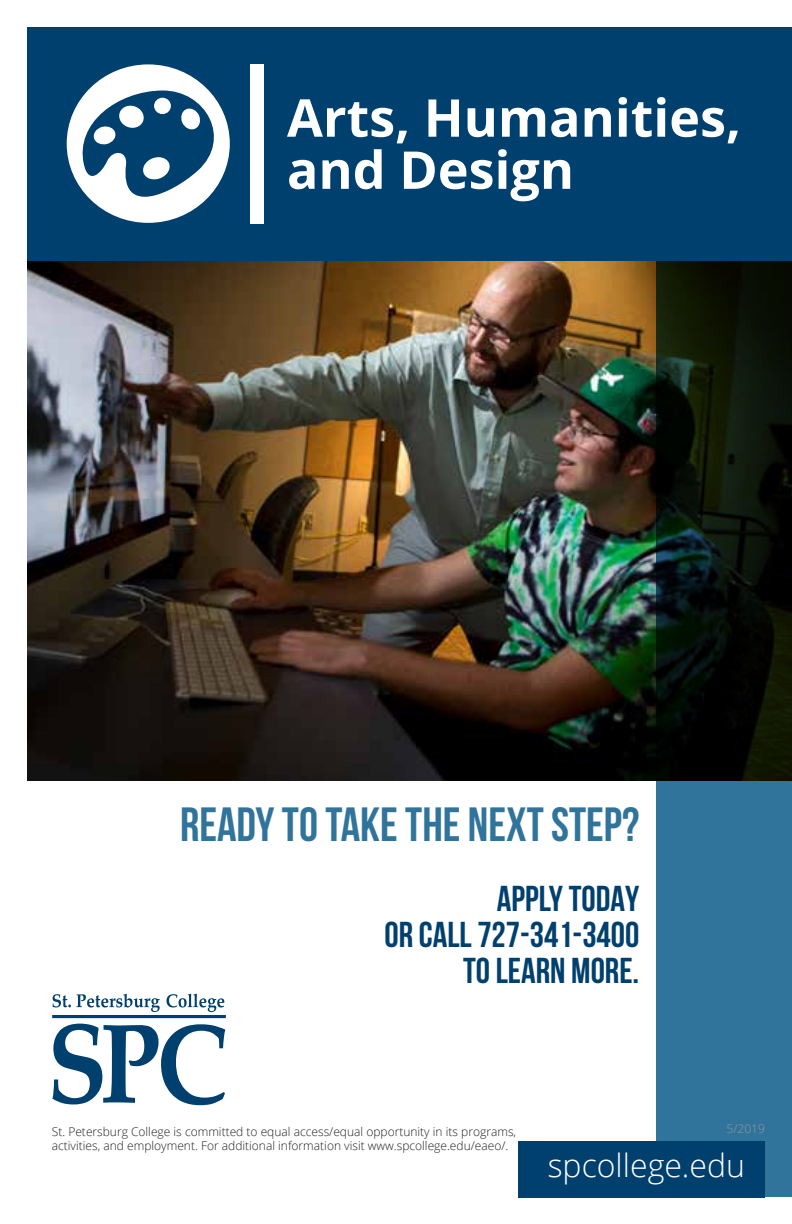
<style>
.page{position:relative;width:792px;height:1224px;background:#fff}
.page>*{position:absolute;margin:0;border:0;box-sizing:border-box;transform-origin:0 0}
.t1{font:700 52.2px/52.2px "Open Sans";color:#fff}
.t2{font:48px "Bebas Neue";color:#30749c}
.t3{font:700 36px/36px "Bebas Neue";color:#00406e;text-align:right}
.t4{font:300 32px "Open Sans";color:#fff}
.t5{font:300 12px/14px "Open Sans";color:#231f20}
.t6{font:300 12px "Open Sans";color:#949698}
</style>
<div class="page">
<img style="left:27px;top:261px;width:630px;height:520px">
<svg style="left:52px;top:1024px;width:173px;height:81px"></svg>
<hr style="left:52px;top:1015px;width:174px;height:3px;background:#00406e">
<svg style="left:52px;top:994px;width:19px;height:13px"></svg>
<svg style="left:77px;top:994px;width:83px;height:18px"></svg>
<svg style="left:166px;top:994px;width:58px;height:18px"></svg>
<svg style="left:657px;top:261px;width:135px;height:936px;background:#193a45"></svg>
<div style="left:519px;top:1141px;width:246px;height:57px;background:#00406e"></div>
<div style="left:27px;top:27px;width:765px;height:234px;background:#00406e"></div>
<div style="left:250px;top:64px;width:14px;height:159px;background:#fff"></div>
<svg style="left:67px;top:64px;width:163px;height:159px"></svg>
<div style="left:154px;top:98px;width:17px;height:16px;background:#fff;border-radius:50%"></div>
<h1 class="t1" style="left:287px;top:90px;width:456px">Arts, Humanities, and Design</h1>
<h2 class="t2" style="left:180px;top:798px;width:461px">READY TO TAKE THE NEXT STEP?</h2>
<h3 class="t3" style="left:385px;top:880px;width:256px">APPLY TODAY<br>OR CALL 727-341-3400<br>TO LEARN MORE.</h3>
<p class="t5" style="left:52px;top:1124px;width:466px">St. Petersburg College is committed to equal access/equal opportunity in its programs, activities, and employment. For additional information visit www.spcollege.edu/eaeo/.</p>
<p class="t6" style="left:727px;top:1120px;width:40px">5/2019</p>
<h3 class="t4" style="left:548px;top:1144px;width:199px">spcollege.edu</h3>
</div>
